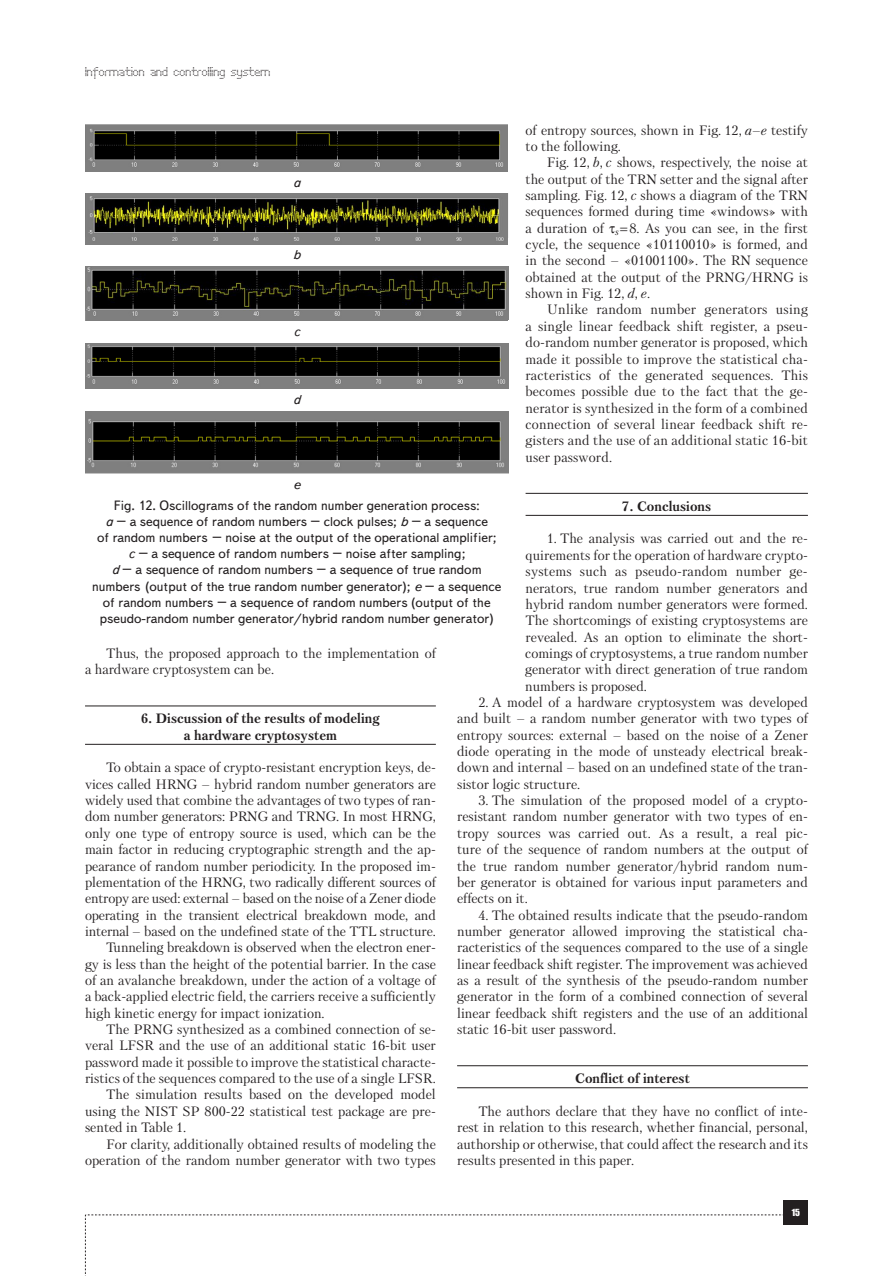
<style>
.page{position:relative;width:893px;height:1276px;background:#fff}
.page>*{position:absolute;margin:0;border:0;box-sizing:border-box;transform-origin:0 0}
.t1{font:13.5px/16.4px "Petersburg C";color:#231f20}
.t2{font:13.5px/16.2px "Text Book C";color:#231f20;text-align:center}
.t3{font:700 13.5px/16.4px "Petersburg C";color:#231f20;text-align:center}
.t4{font:13.5px "Text Book C Italic";color:#231f20}
.t5{font:12px "Perfo";letter-spacing:.015em;color:#231f20}
.t6{font:9px "Impact";color:#fff}
.s1{font-style:italic}
.s2{font-family:"Text Book C Italic"}
</style>
<div class="page">
<svg style="left:85px;top:1214px;width:699px;height:62px"></svg>
<div style="left:784px;top:1200px;width:24px;height:24px;background:#231f20"></div>
<hr style="left:85px;top:705px;width:351px;height:1px;background:#231f20">
<hr style="left:85px;top:744px;width:351px;height:1px;background:#231f20">
<hr style="left:526px;top:493px;width:282px;height:1px;background:#231f20">
<hr style="left:526px;top:515px;width:282px;height:1px;background:#231f20">
<hr style="left:457px;top:1065px;width:351px;height:1px;background:#231f20">
<hr style="left:457px;top:1087px;width:351px;height:1px;background:#231f20">
<img style="left:85px;top:411px;width:424px;height:62px">
<img style="left:85px;top:124px;width:422px;height:38px">
<div style="left:85px;top:162px;width:422px;height:9px;background:#7f7f7f"></div>
<img style="left:85px;top:194px;width:423px;height:50px">
<img style="left:85px;top:267px;width:423px;height:52px">
<img style="left:85px;top:311px;width:422px;height:9px">
<img style="left:85px;top:343px;width:424px;height:36px">
<div style="left:85px;top:379px;width:424px;height:9px;background:#7f7f7f"></div>
<p class="t5" style="left:85px;top:65px;width:187px">Information and controlling system</p>
<p class="t1" style="left:526px;top:122px;width:284px">of entropy sources, shown in Fig. 12, <span class="s1">a</span>–<span class="s1">e</span> testify to the following.</p>
<p class="t1" style="left:526px;top:154px;width:284px;text-align:justify;text-indent:21px">Fig. 12, <span class="s1">b</span>, <span class="s1">c</span> shows, respectively, the noise at the output of the TRN setter and the signal after sampling. Fig. 12, <span class="s1">c</span> shows a diagram of the TRN sequences formed during time «windows» with a duration of <sub>s</sub> 8. As you can see, in the first cycle, the sequence «10110010» is formed, and in the second – «01001100». The RN sequence obtained at the output of the PRNG/HRNG is shown in Fig. 12, <span class="s1">d</span>, <span class="s1">e</span>.</p>
<p class="t1" style="left:526px;top:301px;width:284px;text-indent:21px">Unlike random number generators using a single linear feedback shift register, a pseu&shy;do-random number generator is proposed, which made it possible to improve the statistical cha&shy;racteristics of the generated sequences. This becomes possible due to the fact that the ge&shy;nerator is synthesized in the form of a combined connection of several linear feedback shift re&shy;gisters and the use of an additional static 16-bit user password.</p>
<p class="t3" style="left:622px;top:497px;width:90px">7. Conclusions</p>
<p class="t1" style="left:525px;top:530px;width:284px;text-indent:22px">1. The analysis was carried out and the re&shy;quirements for the operation of hardware crypto&shy;systems such as pseudo-random number ge&shy;nerators, true random number generators and hybrid random number generators were formed.<br>The shortcomings of existing cryptosystems are revealed. As an option to eliminate the short&shy;comings of cryptosystems, a true random number generator with direct generation of true random numbers is proposed.</p>
<p class="t1" style="left:457px;top:694px;width:352px;text-align:justify;text-indent:21px">2. A model of a hardware cryptosystem was developed and built – a random number generator with two types of entropy sources: external – based on the noise of a Zener diode operating in the mode of unsteady electrical break&shy;down and internal – based on an undefined state of the tran&shy;sistor logic structure.</p>
<p class="t1" style="left:457px;top:792px;width:352px;text-align:justify;text-indent:21px">3. The simulation of the proposed model of a crypto&shy;resistant random number generator with two types of en&shy;tropy sources was carried out. As a result, a real pic&shy;ture of the sequence of random numbers at the output of the true random number generator/hybrid random num&shy;ber generator is obtained for various input parameters and effects on it.</p>
<p class="t1" style="left:457px;top:906px;width:352px;text-indent:21px">4. The obtained results indicate that the pseudo-random number generator allowed improving the statistical cha&shy;racteristics of the sequences compared to the use of a single linear feedback shift register. The improvement was achieved as a result of the synthesis of the pseudo-random number generator in the form of a combined connection of several linear feedback shift registers and the use of an additional static 16-bit user password.</p>
<p class="t3" style="left:575px;top:1070px;width:116px">Conflict of interest</p>
<p class="t1" style="left:457px;top:1102px;width:352px;text-align:justify;text-indent:21px">The authors declare that they have no conflict of inte&shy;rest in relation to this research, whether financial, personal, authorship or otherwise, that could affect the research and its results presented in this paper.</p>
<p class="t4" style="left:293px;top:174px;width:9px">а</p>
<p class="t4" style="left:293px;top:247px;width:9px">b</p>
<p class="t4" style="left:293px;top:324px;width:8px">c</p>
<p class="t4" style="left:293px;top:391px;width:9px">d</p>
<p class="t4" style="left:293px;top:476px;width:9px">e</p>
<p class="t2" style="left:92px;top:497px;width:411px">Fig. 12. Oscillograms of the random number generation process:<br><span class="s2">a</span> – a sequence of random numbers – clock pulses; <span class="s2">b</span> – a sequence<br>of random numbers – noise at the output of the operational amplifier; <span class="s2">c</span> – a sequence of random numbers – noise after sampling;<br><span class="s2">d</span> – a sequence of random numbers – a sequence of true random numbers (output of the true random number generator); <span class="s2">e</span> – a sequence of random numbers – a sequence of random numbers (output of the pseudo-random number generator/hybrid random number generator)</p>
<p class="t1" style="left:85px;top:645px;width:352px;text-indent:21px">Thus, the proposed approach to the implementation of a hardware cryptosystem can be.</p>
<p class="t3" style="left:141px;top:710px;width:240px">6. Discussion of the results of modeling a hardware cryptosystem</p>
<p class="t1" style="left:106px;top:759px;width:331px">To obtain a space of crypto-resistant encryption keys, de-</p>
<p class="t1" style="left:85px;top:775px;width:352px">vices called HRNG – hybrid random number generators are</p>
<p class="t1" style="left:85px;top:792px;width:352px">widely used that combine the advantages of two types of ran-</p>
<p class="t1" style="left:85px;top:808px;width:352px">dom number generators: PRNG and TRNG. In most HRNG,</p>
<p class="t1" style="left:85px;top:825px;width:352px">only one type of entropy source is used, which can be the</p>
<p class="t1" style="left:85px;top:841px;width:352px">main factor in reducing cryptographic strength and the ap-</p>
<p class="t1" style="left:85px;top:857px;width:352px">pearance of random number periodicity. In the proposed im-</p>
<p class="t1" style="left:85px;top:874px;width:352px">plementation of the HRNG, two radically different sources of</p>
<p class="t1" style="left:85px;top:890px;width:352px">entropy are used: external – based on the noise of a Zener diode</p>
<p class="t1" style="left:85px;top:906px;width:352px">operating in the transient electrical breakdown mode, and</p>
<p class="t1" style="left:85px;top:923px;width:352px">internal – based on the undefined state of the TTL structure.</p>
<p class="t1" style="left:106px;top:939px;width:329px">Tunneling breakdown is observed when the electron ener-</p>
<p class="t1" style="left:85px;top:955px;width:352px">gy is less than the height of the potential barrier. In the case</p>
<p class="t1" style="left:85px;top:972px;width:352px">of an avalanche breakdown, under the action of a voltage of</p>
<p class="t1" style="left:85px;top:988px;width:352px">a back-applied electric field, the carriers receive a sufficiently</p>
<p class="t1" style="left:85px;top:1004px;width:241px">high kinetic energy for impact ionization.</p>
<p class="t1" style="left:106px;top:1021px;width:329px">The PRNG synthesized as a combined connection of se-</p>
<p class="t1" style="left:85px;top:1037px;width:352px">veral LFSR and the use of an additional static 16-bit user</p>
<p class="t1" style="left:85px;top:1053px;width:351px">password made it possible to improve the statistical characte-</p>
<p class="t1" style="left:85px;top:1070px;width:352px">ristics of the sequences compared to the use of a single LFSR.</p>
<p class="t1" style="left:106px;top:1086px;width:331px">The simulation results based on the developed model</p>
<p class="t1" style="left:85px;top:1102px;width:352px">using the NIST SP 800-22 statistical test package are pre-</p>
<p class="t1" style="left:85px;top:1119px;width:103px">sented in Table 1.</p>
<p class="t1" style="left:106px;top:1135px;width:331px">For clarity, additionally obtained results of modeling the</p>
<p class="t1" style="left:85px;top:1151px;width:352px">operation of the random number generator with two types</p>
<p class="t6" style="left:792px;top:1205px;width:10px">15</p>
</div>
